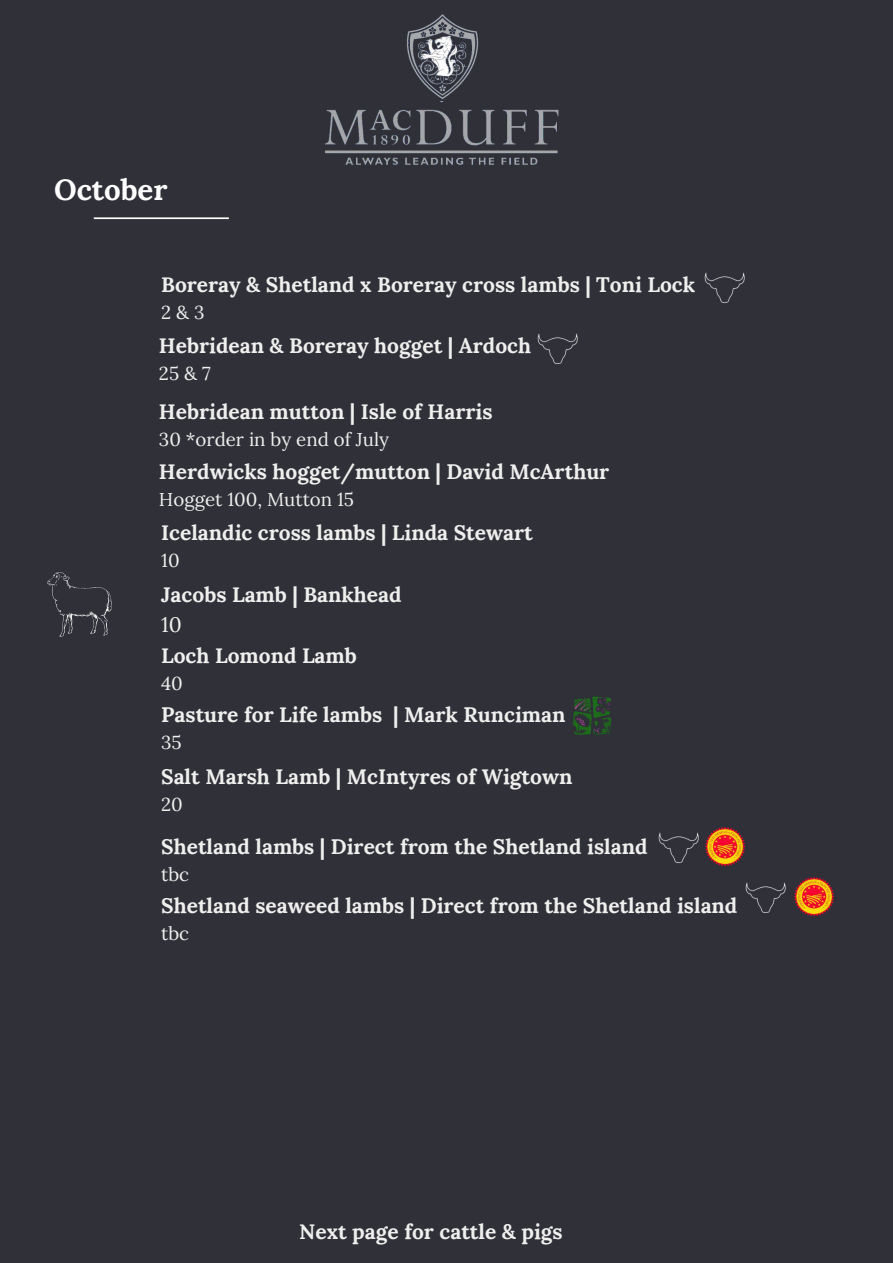
<style>
.page{position:relative;width:893px;height:1263px;background:#303039}
.page>*{position:absolute;margin:0;border:0;box-sizing:border-box;transform-origin:0 0}
.t1{font:700 29.4px "Lora";color:#fff}
.t2{font:700 20.92px "Lora";color:#efefee}
.t3{font:20.92px "Lora";color:#efefee}
.t4{font:18.67px "Lora";color:#efefee}
</style>
<div class="page">
<img style="left:324px;top:102px;width:235px;height:63px">
<img style="left:406px;top:14px;width:73px;height:86px">
<hr style="left:94px;top:217px;width:135px;height:2px;background:#fff">
<svg style="left:47px;top:572px;width:65px;height:65px"></svg>
<img style="left:573px;top:696px;width:37px;height:39px">
<img style="left:658px;top:832px;width:41px;height:31px">
<img style="left:705px;top:827px;width:41px;height:40px">
<img style="left:745px;top:882px;width:41px;height:31px">
<img style="left:794px;top:877px;width:41px;height:40px">
<img style="left:537px;top:333px;width:41px;height:31px">
<img style="left:704px;top:272px;width:41px;height:31px">
<h1 class="t1" style="left:54px;top:170px;width:115px">October</h1>
<p class="t2" style="left:161px;top:270px;width:535px">Boreray &amp; Shetland x Boreray cross lambs | Toni Lock</p>
<p class="t4" style="left:161px;top:300px;width:45px">2&amp;3</p>
<p class="t2" style="left:159px;top:332px;width:374px">Hebridean &amp; Boreray hogget | Ardoch</p>
<p class="t4" style="left:159px;top:361px;width:53px">25&amp;7</p>
<p class="t2" style="left:159px;top:398px;width:335px">Hebridean mutton | Isle of Harris</p>
<p class="t4" style="left:159px;top:427px;width:232px">30 *order in by end of July</p>
<p class="t2" style="left:159px;top:457px;width:452px">Herdwicks hogget/mutton | David McArthur</p>
<p class="t4" style="left:159px;top:487px;width:197px">Hogget 100, Mutton 15</p>
<p class="t2" style="left:161px;top:519px;width:373px">Icelandic cross lambs | Linda Stewart</p>
<p class="t4" style="left:161px;top:549px;width:20px">10</p>
<p class="t2" style="left:161px;top:581px;width:242px">Jacobs Lamb | Bankhead</p>
<p class="t3" style="left:161px;top:610px;width:22px">10</p>
<p class="t2" style="left:161px;top:642px;width:197px">Loch Lomond Lamb</p>
<p class="t4" style="left:161px;top:671px;width:23px">40</p>
<p class="t2" style="left:161px;top:701px;width:406px">Pasture for Life lambs | Mark Runciman</p>
<p class="t4" style="left:161px;top:730px;width:22px">35</p>
<p class="t2" style="left:161px;top:763px;width:413px">Salt Marsh Lamb | McIntyres of Wigtown</p>
<p class="t4" style="left:161px;top:792px;width:23px">20</p>
<p class="t2" style="left:161px;top:833px;width:488px">Shetland lambs | Direct from the Shetland island</p>
<p class="t4" style="left:161px;top:862px;width:30px">tbc</p>
<p class="t2" style="left:161px;top:892px;width:578px">Shetland seaweed lambs | Direct from the Shetland island</p>
<p class="t4" style="left:161px;top:922px;width:30px">tbc</p>
<p class="t2" style="left:299px;top:1217px;width:265px">Next page for cattle &amp; pigs</p>
</div>
